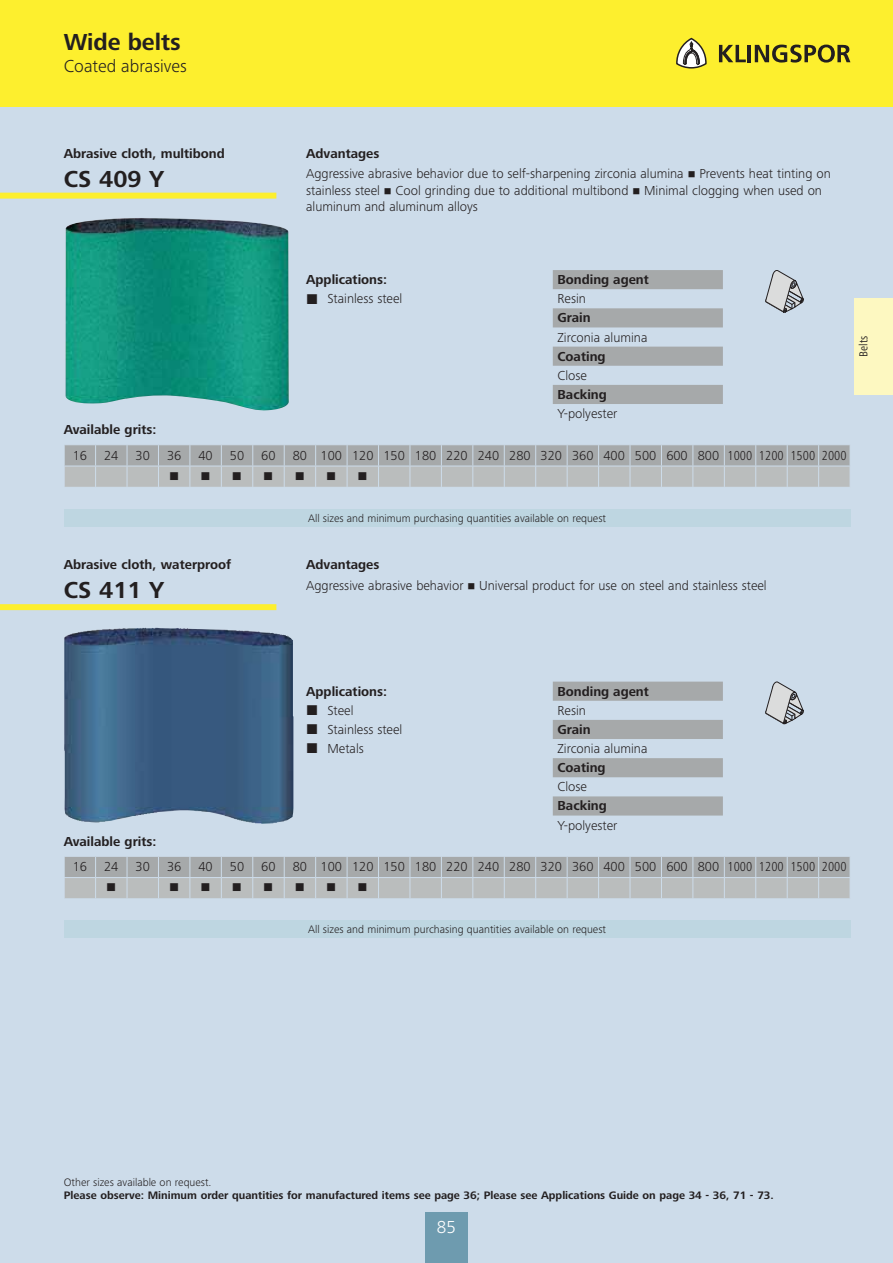
<style>
.page{position:relative;width:893px;height:1263px;background:#fff}
.page>*{position:absolute;margin:0;border:0;box-sizing:border-box;transform-origin:0 0}
.t1{font:700 24px "Frutiger Next LTW1 G";color:#231f20}
.t2{font:300 18px "Frutiger Next LTW1 G";color:#231f20}
.t3{font:300 18px "Frutiger Next LTW1 G";color:#fff}
.t4{font:300 13.5px/16.2px "Frutiger Next LTW1 G";color:#231f20}
.t5{font:700 13.5px "Frutiger Next LTW1 G";color:#231f20}
.t6{font:condensed 12px "Frutiger Next LTW1 G";color:#231f20}
.t7{font:300 11.25px "Frutiger Next LTW1 G";color:#231f20}
.t8{font:700 11.25px "Frutiger Next LTW1 G";color:#231f20}
.s1{font-stretch:condensed}
</style>
<div class="page">
<div style="left:0;top:106px;width:893px;height:1157px;background:#cddcea"></div>
<div style="left:0;top:0;width:893px;height:106px;background:#fdef2e"></div>
<div style="left:855px;top:298px;width:38px;height:97px;background:#fdf8c1"></div>
<svg style="left:719px;top:45px;width:27px;height:17px"></svg>
<hr style="left:748px;top:45px;width:3px;height:17px;background:#231f20">
<svg style="left:755px;top:45px;width:95px;height:18px"></svg>
<svg style="left:676px;top:37px;width:31px;height:32px"></svg>
<div style="left:425px;top:1212px;width:43px;height:51px;background:#6e9baf"></div>
<svg style="left:765px;top:270px;width:39px;height:43px"></svg>
<div style="left:0;top:193px;width:276px;height:6px;background:#fdef2e"></div>
<img style="left:65px;top:218px;width:224px;height:193px">
<div style="left:64px;top:509px;width:786px;height:17px;background:#bed6e1"></div>
<div style="left:553px;top:270px;width:170px;height:19px;background:#a6a9aa"></div>
<div style="left:553px;top:308px;width:170px;height:19px;background:#a6a9aa"></div>
<div style="left:553px;top:347px;width:170px;height:19px;background:#a6a9aa"></div>
<div style="left:553px;top:385px;width:170px;height:19px;background:#a6a9aa"></div>
<svg style="left:765px;top:682px;width:39px;height:43px"></svg>
<div style="left:0;top:604px;width:276px;height:6px;background:#fdef2e"></div>
<img style="left:64px;top:628px;width:229px;height:196px">
<div style="left:64px;top:921px;width:786px;height:17px;background:#bed6e1"></div>
<div style="left:553px;top:682px;width:170px;height:19px;background:#a6a9aa"></div>
<div style="left:553px;top:720px;width:170px;height:19px;background:#a6a9aa"></div>
<div style="left:553px;top:758px;width:170px;height:19px;background:#a6a9aa"></div>
<div style="left:553px;top:796px;width:170px;height:19px;background:#a6a9aa"></div>
<svg style="left:64px;top:445px;width:786px;height:42px;background:#b1b5b7"></svg>
<svg style="left:64px;top:856px;width:786px;height:43px;background:#b2b6b8"></svg>
<h1 class="t1" style="left:64px;top:31px;width:119px">Wide belts</h1>
<h2 class="t2" style="left:64px;top:57px;width:124px">Coated abrasives</h2>
<p class="t5" style="left:64px;top:147px;width:162px">Abrasive cloth, multibond</p>
<h1 class="t1" style="left:64px;top:167px;width:102px">CS 409 Y</h1>
<p class="t5" style="left:306px;top:147px;width:75px">Advantages</p>
<p class="t4" style="left:306px;top:166px;width:526px">Aggressive abrasive behavior due to self-sharpening zirconia alumina Prevents heat tinting on stainless steel Cool grinding due to additional multibond Minimal clogging when used on aluminum and aluminum alloys</p>
<p class="t5" style="left:306px;top:273px;width:82px">Applications:</p>
<p class="t4" style="left:327px;top:291px;width:76px">Stainless steel</p>
<p class="t5" style="left:557px;top:273px;width:93px">Bonding agent</p>
<p class="t4" style="left:557px;top:291px;width:30px">Resin</p>
<p class="t5" style="left:557px;top:311px;width:35px">Grain</p>
<p class="t4" style="left:557px;top:329px;width:91px">Zirconia alumina</p>
<p class="t5" style="left:557px;top:350px;width:50px">Coating</p>
<p class="t4" style="left:557px;top:368px;width:31px">Close</p>
<p class="t5" style="left:557px;top:388px;width:51px">Backing</p>
<p class="t4" style="left:557px;top:406px;width:61px">Y-polyester</p>
<p class="t5" style="left:64px;top:423px;width:94px">Available grits:</p>
<p class="t4" style="left:73px;top:448px;width:16px">16</p>
<p class="t4" style="left:104px;top:448px;width:16px">24</p>
<p class="t4" style="left:136px;top:448px;width:16px">30</p>
<p class="t4" style="left:167px;top:448px;width:16px">36</p>
<p class="t4" style="left:198px;top:448px;width:16px">40</p>
<p class="t4" style="left:230px;top:448px;width:16px">50</p>
<p class="t4" style="left:261px;top:448px;width:16px">60</p>
<p class="t4" style="left:293px;top:448px;width:555px">80 100 120 150 180 220 240 280 320 360 400 500 600 800 <span class="s1">1000 1200 1500 2000</span></p>
<p class="t6" style="left:858px;top:357px;width:22px;rotate:-90deg">Belts</p>
<p class="t5" style="left:64px;top:558px;width:169px">Abrasive cloth, waterproof</p>
<h1 class="t1" style="left:64px;top:579px;width:102px">CS 411 Y</h1>
<p class="t7" style="left:308px;top:512px;width:299px">All sizes and minimum purchasing quantities available on request</p>
<p class="t5" style="left:306px;top:558px;width:75px">Advantages</p>
<p class="t4" style="left:306px;top:578px;width:462px">Aggressive abrasive behavior Universal product for use on steel and stainless steel</p>
<p class="t5" style="left:306px;top:685px;width:82px">Applications:</p>
<p class="t4" style="left:327px;top:701px;width:76px;line-height:19.2px">Steel<br>Stainless steel<br>Metals</p>
<p class="t5" style="left:557px;top:685px;width:93px">Bonding agent</p>
<p class="t4" style="left:557px;top:703px;width:30px">Resin</p>
<p class="t5" style="left:557px;top:723px;width:35px">Grain</p>
<p class="t4" style="left:557px;top:741px;width:91px">Zirconia alumina</p>
<p class="t5" style="left:557px;top:761px;width:50px">Coating</p>
<p class="t4" style="left:557px;top:779px;width:31px">Close</p>
<p class="t5" style="left:557px;top:799px;width:51px">Backing</p>
<p class="t4" style="left:557px;top:818px;width:61px">Y-polyester</p>
<p class="t5" style="left:64px;top:835px;width:94px">Available grits:</p>
<p class="t4" style="left:73px;top:859px;width:16px">16</p>
<p class="t4" style="left:104px;top:859px;width:16px">24</p>
<p class="t4" style="left:136px;top:859px;width:16px">30</p>
<p class="t4" style="left:167px;top:859px;width:16px">36</p>
<p class="t4" style="left:198px;top:859px;width:16px">40</p>
<p class="t4" style="left:230px;top:859px;width:16px">50</p>
<p class="t4" style="left:261px;top:859px;width:16px">60</p>
<p class="t4" style="left:293px;top:859px;width:555px">80 100 120 150 180 220 240 280 320 360 400 500 600 800 <span class="s1">1000 1200 1500 2000</span></p>
<p class="t7" style="left:308px;top:924px;width:299px">All sizes and minimum purchasing quantities available on request</p>
<p class="t7" style="left:64px;top:1176px;width:149px">Other sizes available on request.</p>
<p class="t8" style="left:64px;top:1190px;width:712px">Please observe: Minimum order quantities for manufactured items see page 36; Please see Applications Guide on page 34 - 36, 71 - 73.</p>
<h2 class="t3" style="left:437px;top:1219px;width:21px">85</h2>
</div>
